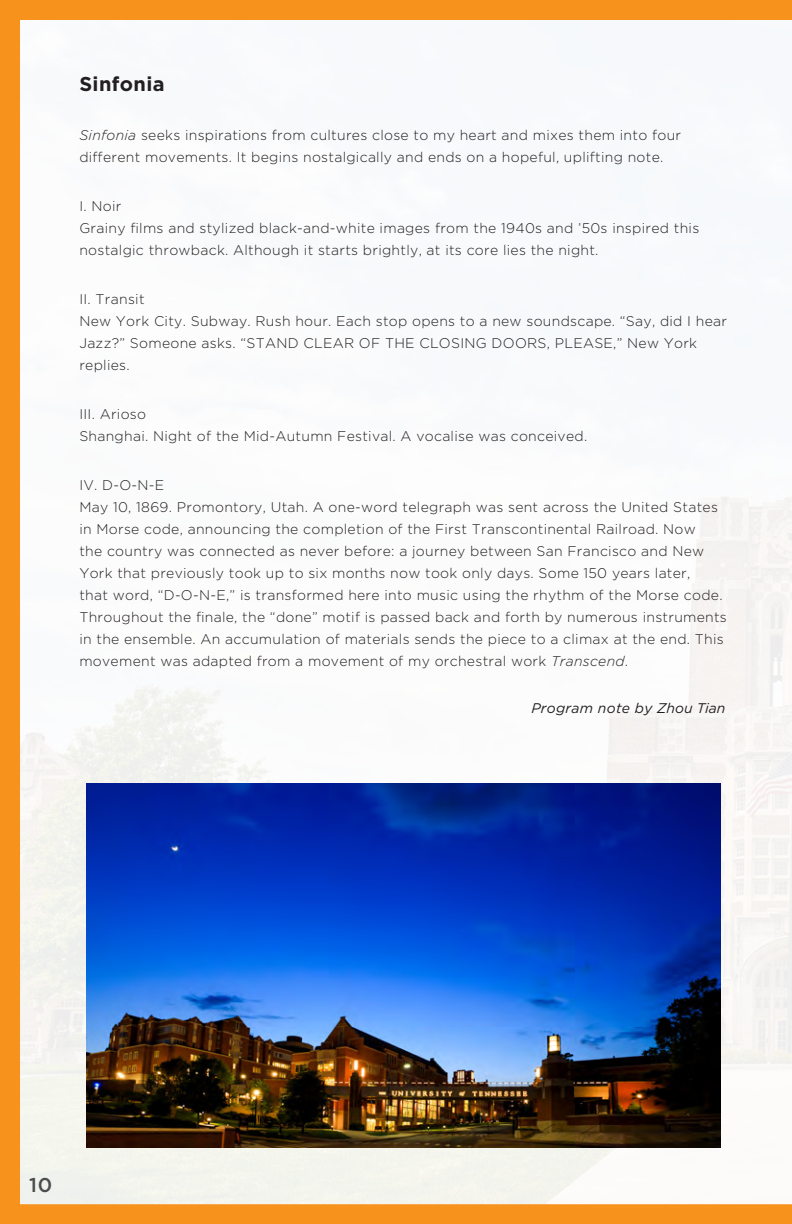
<style>
.page{position:relative;width:792px;height:1224px;background:#fff}
.page>*{position:absolute;margin:0;border:0;box-sizing:border-box;transform-origin:0 0}
.Heading{font:700 20px "Gotham";letter-spacing:.02em;color:#231f20}
.Names{font:500 20px "Gotham";color:#4b4c4d}
.Heading-2{font:300 14px/22px "Gotham";letter-spacing:.02em;color:#231f20}
.Heading-3{font:italic 14px "Gotham";letter-spacing:.02em;color:#231f20}
.s1{font-style:italic}
</style>
<div class="page">
<div style="left:0;top:4px;width:20px;height:1214px;background:#f7931d"></div>
<div style="left:0;top:0;width:792px;height:20px;background:#f7931d"></div>
<div style="left:0;top:1204px;width:792px;height:20px;background:#f7931d"></div>
<img style="left:86px;top:783px;width:635px;height:365px">
<p class="Heading" style="left:79px;top:71px;width:87px">Sinfonia</p>
<p class="Heading-2" style="left:79px;top:124px;width:603px"><span class="s1">Sinfonia</span> seeks inspirations from cultures close to my heart and mixes them into four different movements. It begins nostalgically and ends on a hopeful, uplifting note.</p>
<p class="Heading-2" style="left:79px;top:195px;width:621px">I. Noir<br>Grainy films and stylized black-and-white images from the 1940s and ’50s inspired this nostalgic throwback. Although it starts brightly, at its core lies the night.</p>
<p class="Heading-2" style="left:79px;top:288px;width:649px">II. Transit<br>New York City. Subway. Rush hour. Each stop opens to a new soundscape. “Say, did I hear Jazz?” Someone asks. “STAND CLEAR OF THE CLOSING DOORS, PLEASE,” New York replies.</p>
<p class="Heading-2" style="left:79px;top:403px;width:509px">III. Arioso<br>Shanghai. Night of the Mid-Autumn Festival. A vocalise was conceived.</p>
<p class="Heading-2" style="left:79px;top:474px;width:649px">IV. D-O-N-E<br>May 10, 1869. Promontory, Utah. A one-word telegraph was sent across the United States in Morse code, announcing the completion of the First Transcontinental Railroad. Now<br>the country was connected as never before: a journey between San Francisco and New York that previously took up to six months now took only days. Some 150 years later,<br>that word, “D-O-N-E,” is transformed here into music using the rhythm of the Morse code.<br>Throughout the finale, the “done” motif is passed back and forth by numerous instruments in the ensemble. An accumulation of materials sends the piece to a climax at the end. This movement was adapted from a movement of my orchestral work <span class="s1">Transcend</span>.</p>
<p class="Heading-3" style="left:531px;top:699px;width:196px">Program note by Zhou Tian</p>
<p class="Names" style="left:29px;top:1172px;width:25px">10</p>
</div>
